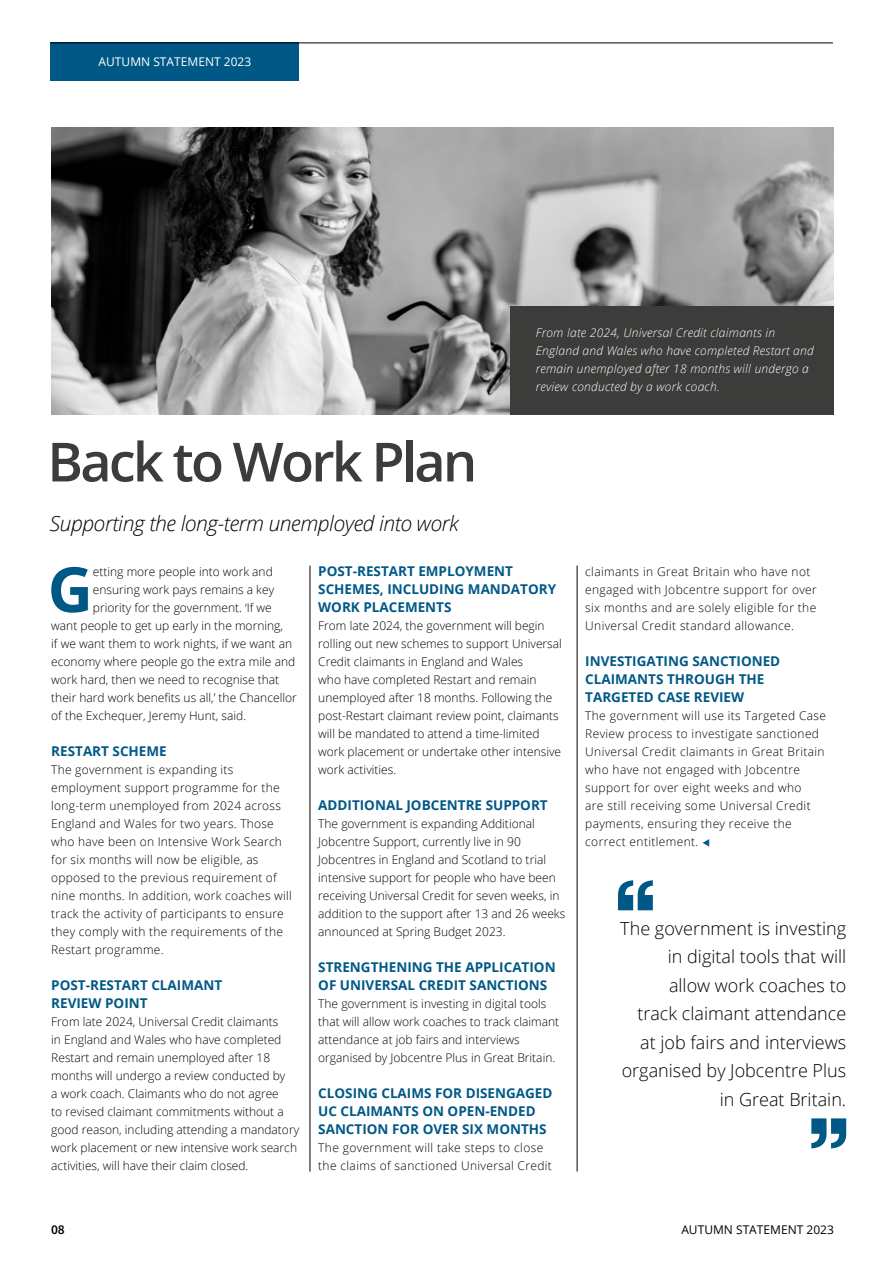
<style>
.page{position:relative;width:893px;height:1263px;background:#fff}
.page>*{position:absolute;margin:0;border:0;box-sizing:border-box;transform-origin:0 0}
.t1{font:700 62.4px "Open Sans";color:#005887}
.t2{font:600 54px "Open Sans";letter-spacing:-.05em;color:#3c3c3b}
.t3{font:italic 300 21px "Open Sans";letter-spacing:-.02em;color:#000}
.t4{font:300 18px/28.5px "Open Sans";color:#000;text-align:right}
.t5{font:700 13.5px/18px "Open Sans";color:#005887}
.t6{font:600 13.5px "Source Sans Pro";color:#000}
.t7{font:300 12px/18px "Open Sans";color:#000}
.t8{font:300 12px/18px "Open Sans";letter-spacing:.03em;color:#000}
.t9{font:300 12px/18px "Open Sans";letter-spacing:.02em;color:#000}
.t10{font:italic 300 12px/18px "Open Sans";letter-spacing:.02em;color:#fff}
.t11{font:12px "Open Sans";color:#fff}
.t12{font:12px "Open Sans";color:#000}
.s1{color:#005887}
</style>
<div class="page">
<hr style="left:310px;top:566px;width:1px;height:605px;background:#000">
<hr style="left:577px;top:566px;width:1px;height:605px;background:#000">
<img style="left:51px;top:128px;width:783px;height:287px">
<div style="left:51px;top:43px;width:248px;height:38px;background:#005887"></div>
<hr style="left:51px;top:43px;width:782px;height:1px;background:#000">
<svg style="left:618px;top:880px;width:35px;height:30px"></svg>
<svg style="left:811px;top:1118px;width:35px;height:30px"></svg>
<div style="left:510px;top:306px;width:323px;height:108px;background:#3c3c3b"></div>
<p class="t11" style="left:99px;top:54px;width:154px">AUTUMN STATEMENT 2023</p>
<h2 class="t2" style="left:47px;top:424px;width:431px">Back to Work Plan</h2>
<h3 class="t3" style="left:50px;top:508px;width:410px">Supporting the long-term unemployed into work</h3>
<p class="t10" style="left:536px;top:324px;width:279px">From late 2024, Universal Credit claimants in England and Wales who have completed Restart and remain unemployed after 18 months will undergo a review conducted by a work coach.</p>
<h1 class="t1" style="left:48px;top:545px;width:47px">G</h1>
<p class="t7" style="left:93px;top:562px;width:181px">etting more people into work and</p>
<p class="t7" style="left:93px;top:580px;width:183px">ensuring work pays remains a key</p>
<p class="t7" style="left:93px;top:598px;width:180px">priority for the government. ‘If we</p>
<p class="t7" style="left:51px;top:616px;width:233px">want people to get up early in the morning,</p>
<p class="t7" style="left:51px;top:634px;width:242px">if we want them to work nights, if we want an</p>
<p class="t7" style="left:51px;top:652px;width:245px">economy where people go the extra mile and</p>
<p class="t7" style="left:51px;top:670px;width:230px">work hard, then we need to recognise that</p>
<p class="t7" style="left:51px;top:688px;width:247px">their hard work benefits us all,’ the Chancellor</p>
<p class="t7" style="left:51px;top:706px;width:196px">of the Exchequer, Jeremy Hunt, said.</p>
<p class="t5" style="left:51px;top:742px;width:117px">RESTART SCHEME</p>
<p class="t9" style="left:51px;top:760px;width:242px">The government is expanding its employment support programme for the long-term unemployed from 2024 across England and Wales for two years. Those who have been on Intensive Work Search for six months will now be eligible, as opposed to the previous requirement of nine months. In addition, work coaches will track the activity of participants to ensure they comply with the requirements of the Restart programme.</p>
<p class="t5" style="left:51px;top:976px;width:172px">POST-RESTART CLAIMANT<br>REVIEW POINT</p>
<p class="t7" style="left:51px;top:1012px;width:249px">From late 2024, Universal Credit claimants<br>in England and Wales who have completed Restart and remain unemployed after 18 months will undergo a review conducted by<br>a work coach. Claimants who do not agree<br>to revised claimant commitments without a good reason, including attending a mandatory work placement or new intensive work search activities, will have their claim closed.</p>
<p class="t5" style="left:318px;top:562px;width:239px">POST-RESTART EMPLOYMENT<br>SCHEMES, INCLUDING MANDATORY<br>WORK PLACEMENTS</p>
<p class="t7" style="left:318px;top:616px;width:245px">From late 2024, the government will begin rolling out new schemes to support Universal Credit claimants in England and Wales<br>who have completed Restart and remain unemployed after 18 months. Following the post-Restart claimant review point, claimants will be mandated to attend a time-limited work placement or undertake other intensive work activities.</p>
<p class="t5" style="left:318px;top:796px;width:231px">ADDITIONAL JOBCENTRE SUPPORT</p>
<p class="t7" style="left:318px;top:814px;width:249px">The government is expanding Additional Jobcentre Support, currently live in 90<br>Jobcentres in England and Scotland to trial intensive support for people who have been receiving Universal Credit for seven weeks, in addition to the support after 13 and 26 weeks announced at Spring Budget 2023.</p>
<p class="t5" style="left:318px;top:958px;width:239px">STRENGTHENING THE APPLICATION<br>OF UNIVERSAL CREDIT SANCTIONS</p>
<p class="t7" style="left:318px;top:994px;width:243px">The government is investing in digital tools that will allow work coaches to track claimant attendance at job fairs and interviews organised by Jobcentre Plus in Great Britain.</p>
<p class="t5" style="left:318px;top:1084px;width:236px">CLOSING CLAIMS FOR DISENGAGED<br>UC CLAIMANTS ON OPEN-ENDED<br>SANCTION FOR OVER SIX MONTHS</p>
<p class="t8" style="left:318px;top:1138px;width:235px">The government will take steps to close the claims of sanctioned Universal Credit</p>
<p class="t8" style="left:585px;top:562px;width:233px">claimants in Great Britain who have not engaged with Jobcentre support for over six months and are solely eligible for the Universal Credit standard allowance.</p>
<p class="t5" style="left:585px;top:652px;width:197px">INVESTIGATING SANCTIONED<br>CLAIMANTS THROUGH THE<br>TARGETED CASE REVIEW</p>
<p class="t8" style="left:585px;top:706px;width:242px">The government will use its Targeted Case Review process to investigate sanctioned Universal Credit claimants in Great Britain who have not engaged with Jobcentre support for over eight weeks and who<br>are still receiving some Universal Credit payments, ensuring they receive the correct entitlement. <span class="s1">▼</span></p>
<h3 class="t4" style="left:620px;top:913px;width:227px">The government is investing in digital tools that will<br>allow work coaches to<br>track claimant attendance at job fairs and interviews organised by Jobcentre Plus in Great Britain.</h3>
<p class="t6" style="left:51px;top:1220px;width:15px">08</p>
<p class="t12" style="left:681px;top:1221px;width:154px">AUTUMN STATEMENT 2023</p>
</div>
